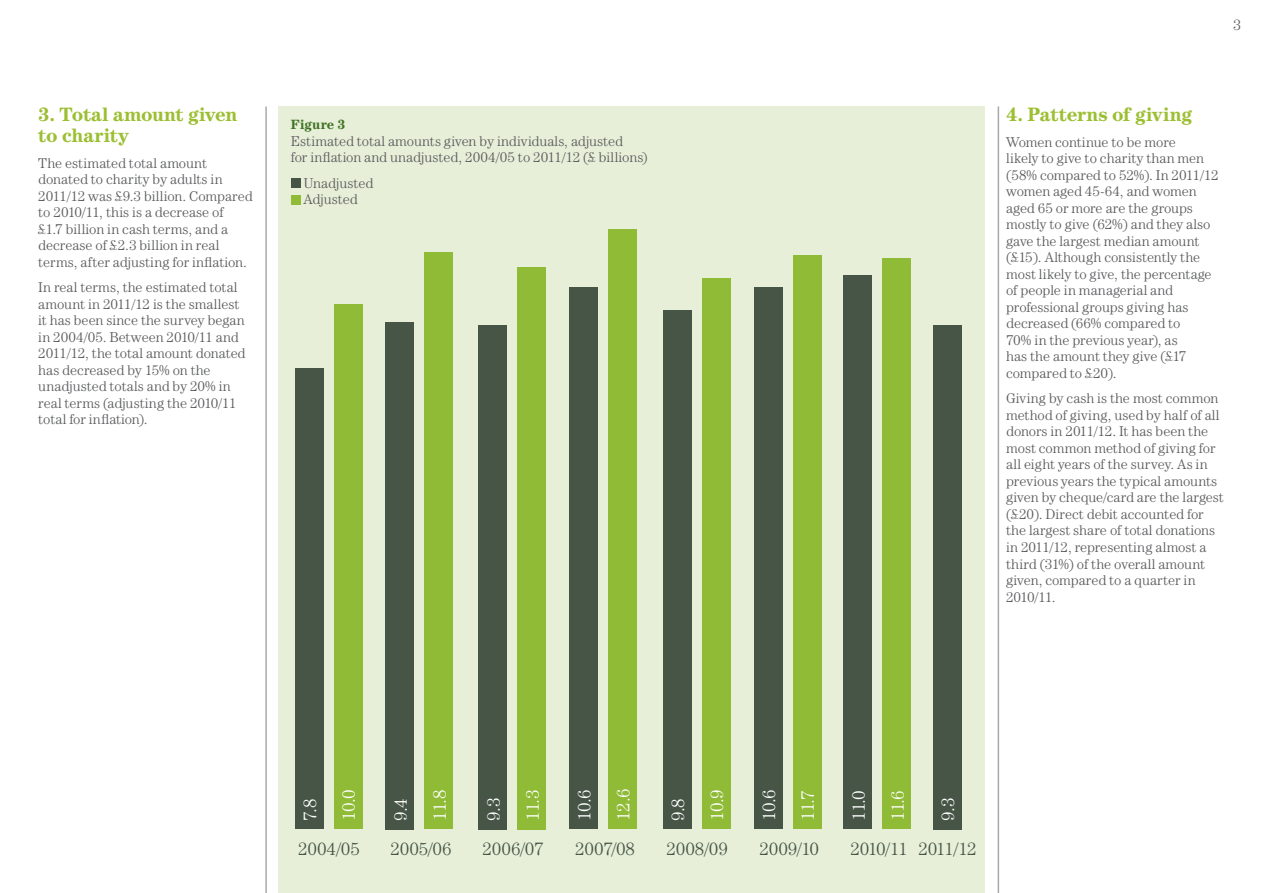
<style>
.page{position:relative;width:1263px;height:893px;background:#fff}
.page>*{position:absolute;margin:0;border:0;box-sizing:border-box;transform-origin:0 0}
.t1{font:700 19.5px/21px "Century IT Cby BT";letter-spacing:-.01em;color:#9cbf32}
.t2{font:300 18px "Century IT Cby BT";letter-spacing:-.02em;color:#475547}
.t3{font:300 18px/38.8px "Century IT Cby BT";letter-spacing:-.07em;color:#fff}
.t4{font:300 15px "Century IT Cby BT";color:#58595b}
.t5{font:300 14.25px/16.5px "Century IT Cby BT";color:#58595b}
.t6{font:700 13.5px "Century IT Cby BT";letter-spacing:.015em;color:#407323}
</style>
<div class="page">
<div style="left:278px;top:107px;width:707px;height:786px;background:#e7efd8"></div>
<hr style="left:998px;top:107px;width:1px;height:786px;background:#a7a9ac">
<div style="left:291px;top:178px;width:9px;height:10px;background:#475547"></div>
<div style="left:291px;top:195px;width:9px;height:9px;background:#8fbb36"></div>
<div style="left:295px;top:369px;width:28px;height:460px;background:#475547"></div>
<div style="left:334px;top:305px;width:28px;height:524px;background:#8fbb36"></div>
<div style="left:386px;top:322px;width:28px;height:507px;background:#475547"></div>
<div style="left:425px;top:252px;width:28px;height:577px;background:#8fbb36"></div>
<div style="left:479px;top:325px;width:28px;height:504px;background:#475547"></div>
<div style="left:518px;top:267px;width:28px;height:562px;background:#8fbb36"></div>
<div style="left:569px;top:287px;width:29px;height:542px;background:#475547"></div>
<div style="left:608px;top:229px;width:29px;height:600px;background:#8fbb36"></div>
<div style="left:663px;top:310px;width:28px;height:519px;background:#475547"></div>
<div style="left:702px;top:279px;width:28px;height:550px;background:#8fbb36"></div>
<div style="left:754px;top:287px;width:28px;height:542px;background:#475547"></div>
<div style="left:793px;top:255px;width:28px;height:574px;background:#8fbb36"></div>
<div style="left:844px;top:276px;width:28px;height:553px;background:#475547"></div>
<div style="left:882px;top:258px;width:29px;height:571px;background:#8fbb36"></div>
<hr style="left:265px;top:107px;width:2px;height:786px;background:#a7a9ac">
<div style="left:933px;top:325px;width:28px;height:504px;background:#475547"></div>
<h1 class="t1" style="left:38px;top:104px;width:200px">3. Total amount given to charity</h1>
<p class="t5" style="left:38px;top:154px;width:216px">The estimated total amount donated to charity by adults in<br>2011/12 was £9.3 billion. Compared to 2010/11, this is a decrease of<br>£1.7 billion in cash terms, and a decrease of £2.3 billion in real terms, after adjusting for inflation.</p>
<p class="t5" style="left:38px;top:279px;width:209px">In real terms, the estimated total amount in 2011/12 is the smallest it has been since the survey began in 2004/05. Between 2010/11 and<br>2011/12, the total amount donated has decreased by 15% on the unadjusted totals and by 20% in real terms (adjusting the 2010/11 total for inflation).</p>
<p class="t6" style="left:291px;top:116px;width:56px">Figure 3</p>
<p class="t5" style="left:291px;top:133px;width:358px">Estimated total amounts given by individuals, adjusted<br>for inflation and unadjusted, 2004/05 to 2011/12 (£ billions)</p>
<p class="t5" style="left:303px;top:175px;width:72px">Unadjusted<br>Adjusted</p>
<p class="t4" style="left:1233px;top:15px;width:10px">3</p>
<h1 class="t1" style="left:1006px;top:104px;width:187px">4. Patterns of giving</h1>
<p class="t5" style="left:1006px;top:134px;width:214px">Women continue to be more<br>likely to give to charity than men (58% compared to 52%). In 2011/12 women aged 45-64, and women aged 65 or more are the groups mostly to give (62%) and they also gave the largest median amount (£15). Although consistently the most likely to give, the percentage of people in managerial and professional groups giving has decreased (66% compared to<br>70% in the previous year), as<br>has the amount they give (£17 compared to £20).</p>
<p class="t5" style="left:1006px;top:390px;width:219px">Giving by cash is the most common method of giving, used by half of all donors in 2011/12. It has been the most common method of giving for all eight years of the survey. As in previous years the typical amounts given by cheque/card are the largest (£20). Direct debit accounted for the largest share of total donations in 2011/12, representing almost a third (31%) of the overall amount given, compared to a quarter in<br>2010/11.</p>
<p class="t3" style="left:290px;top:821px;width:32px;rotate:-90deg">7.8<br>10.0</p>
<p class="t2" style="left:298px;top:837px;width:63px">2004/05</p>
<p class="t3" style="left:381px;top:821px;width:33px;rotate:-90deg">9.4<br>11.8</p>
<p class="t2" style="left:390px;top:837px;width:63px">2005/06</p>
<p class="t3" style="left:474px;top:821px;width:33px;rotate:-90deg">9.3<br>11.3</p>
<p class="t2" style="left:483px;top:837px;width:63px">2006/07</p>
<p class="t3" style="left:565px;top:821px;width:34px;rotate:-90deg">10.6<br>12.6</p>
<p class="t2" style="left:575px;top:837px;width:61px">2007/08</p>
<p class="t3" style="left:658px;top:821px;width:33px;rotate:-90deg">9.8<br>10.9</p>
<p class="t2" style="left:667px;top:837px;width:63px">2008/09</p>
<p class="t3" style="left:749px;top:821px;width:32px;rotate:-90deg">10.6<br>11.7</p>
<p class="t2" style="left:759px;top:837px;width:61px">2009/10</p>
<p class="t3" style="left:839px;top:821px;width:32px;rotate:-90deg">11.0<br>11.6</p>
<p class="t2" style="left:850px;top:837px;width:59px">2010/11</p>
<p class="t3" style="left:928px;top:820px;width:24px;rotate:-90deg">9.3</p>
<p class="t2" style="left:918px;top:837px;width:60px">2011/12</p>
</div>
